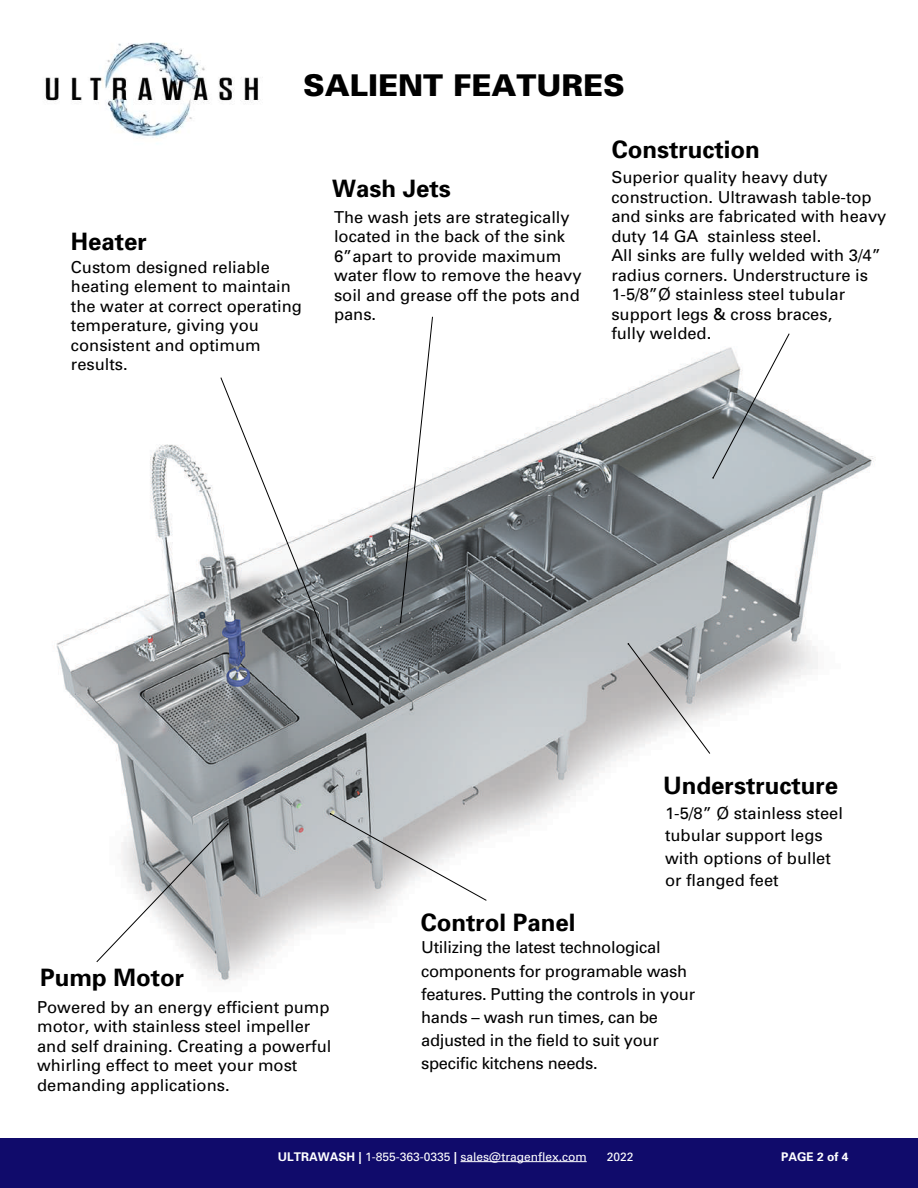
<style>
.page{position:relative;width:918px;height:1188px;background:#fff}
.page>*{position:absolute;margin:0;border:0;box-sizing:border-box;transform-origin:0 0}
.t1{font:900 30px "Univers";color:#000}
.t2{font:700 24px "Univers";color:#000}
.t3{font:16.5px/19.5px "Univers";color:#000}
.t4{font:16.5px/23.1px "Univers";letter-spacing:-.02em;color:#000}
.t5{font:12px "Univers";color:#fff}
.t6{font:700 12px "Univers";color:#fff}
.s1{font-weight:700}
</style>
<div class="page">
<img style="left:56px;top:355px;width:820px;height:626px">
<div style="left:0;top:1139px;width:918px;height:49px;background:#100b6b"></div>
<svg style="left:220px;top:377px;width:133px;height:328px"></svg>
<svg style="left:400px;top:316px;width:33px;height:307px"></svg>
<svg style="left:330px;top:813px;width:157px;height:88px"></svg>
<svg style="left:96px;top:823px;width:133px;height:139px"></svg>
<svg style="left:712px;top:333px;width:78px;height:146px"></svg>
<svg style="left:628px;top:643px;width:82px;height:111px"></svg>
<img style="left:45px;top:42px;width:214px;height:97px">
<hr style="left:461px;top:1161px;width:126px;height:1px;background:#fff">
<h1 class="t1" style="left:303px;top:74px;width:323px">SALIENT FEATURES</h1>
<h2 class="t2" style="left:71px;top:227px;width:78px">Heater</h2>
<p class="t3" style="left:71px;top:257px;width:233px">Custom designed reliable heating element to maintain the water at correct operating temperature, giving you consistent and optimum results.</p>
<h2 class="t2" style="left:332px;top:174px;width:120px">Wash Jets</h2>
<p class="t3" style="left:334px;top:207px;width:249px">The wash jets are strategically located in the back of the sink<br>6”apart to provide maximum water flow to remove the heavy soil and grease off the pots and pans.</p>
<h2 class="t2" style="left:612px;top:135px;width:150px">Construction</h2>
<p class="t3" style="left:611px;top:168px;width:277px">Superior quality heavy duty construction. Ultrawash table-top and sinks are fabricated with heavy duty 14 GA stainless steel.<br>All sinks are fully welded with 3/4” radius corners. Understructure is<br>1-5/8”Ø stainless steel tubular support legs &amp; cross braces,<br>fully welded.</p>
<h2 class="t2" style="left:421px;top:908px;width:156px">Control Panel</h2>
<h2 class="t2" style="left:663px;top:771px;width:176px">Understructure</h2>
<p class="t3" style="left:665px;top:802px;width:179px;line-height:22.5px">1-5/8” Ø stainless steel tubular support legs with options of bullet or flanged feet</p>
<h2 class="t2" style="left:40px;top:963px;width:145px">Pump Motor</h2>
<p class="t3" style="left:37px;top:997px;width:296px">Powered by an energy efficient pump motor, with stainless steel impeller and self draining. Creating a powerful whirling effect to meet your most demanding applications.</p>
<p class="t4" style="left:421px;top:936px;width:275px">Utilizing the latest technological components for programable wash features. Putting the controls in your hands – wash run times, can be adjusted in the field to suit your specific kitchens needs.</p>
<p class="t5" style="left:278px;top:1150px;width:310px"><span class="s1">ULTRAWASH |</span> 1-855-363-0335 <span class="s1">|</span> sales@tragenflex.com</p>
<p class="t5" style="left:607px;top:1150px;width:28px">2022</p>
<p class="t6" style="left:781px;top:1150px;width:69px">PAGE 2 of 4</p>
</div>
